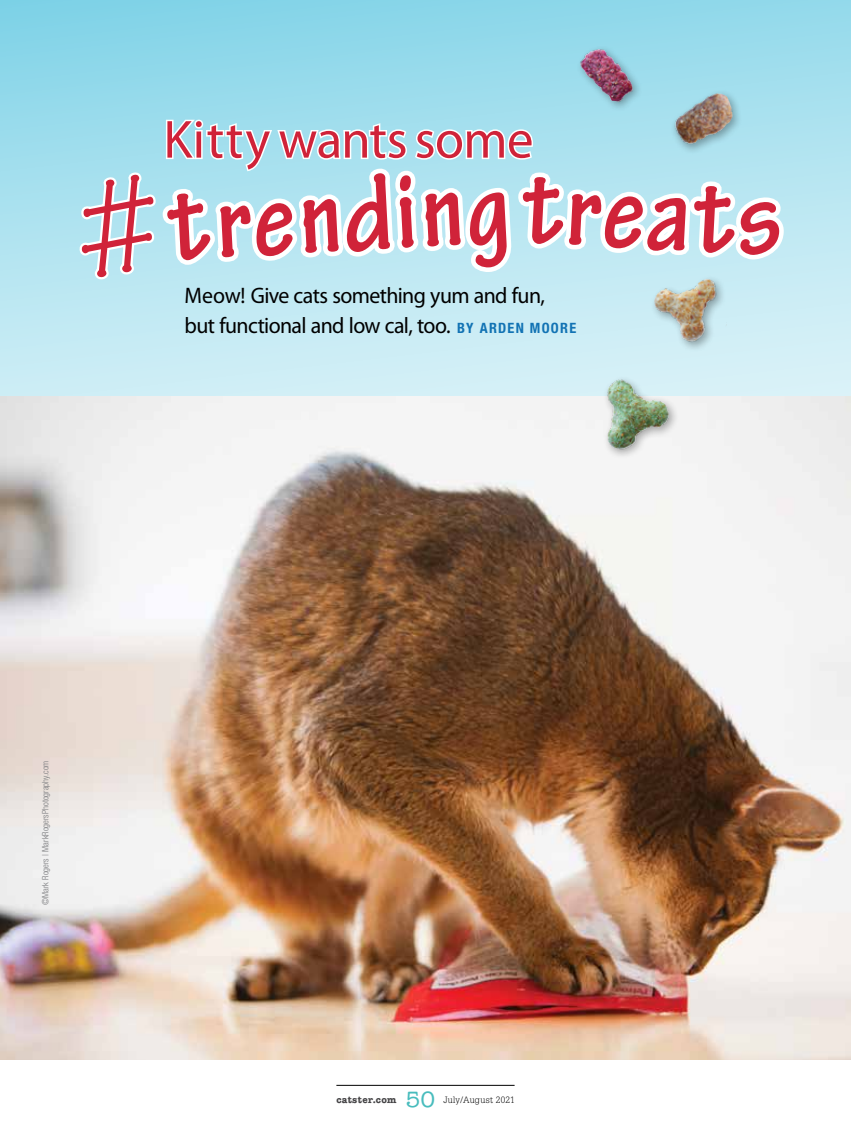
<style>
.page{position:relative;width:851px;height:1134px;background:#fff}
.page>*{position:absolute;margin:0;border:0;box-sizing:border-box;transform-origin:0 0}
.t1{font:700 condensed 114.75px "Tekton Pro";color:#d02339}
.t2{font:54px "Myriad Pro";letter-spacing:-.01em;color:#d02339}
.t3{font:22.5px/30px "Myriad Pro";letter-spacing:-.025em;color:#000}
.t4{font:500 22.5px "American Typewriter Std";color:#48bcbd}
.t5{font:700 9.45px "American Typewriter Std";letter-spacing:.035em;color:#464547}
.t6{font:300 9px "Glypha LT Std";letter-spacing:.04em;color:#000}
.t7{font:300 condensed 8.7px "Helvetica Neue LT Std";color:#77787b}
.s1{font-family:"Helvetica Neue LT Std";font-weight:700;font-stretch:condensed;font-size:14.25px;color:#1273b4}
</style>
<div class="page">
<hr style="left:336px;top:1085px;width:178px;height:1px;background:#000">
<img style="left:0;top:396px;width:850px;height:664px">
<div style="left:0;top:0;width:850px;height:396px;background:linear-gradient(to bottom,#89d6e9,#d6f1f7)"></div>
<svg style="left:69px;top:0;width:720px;height:592px"></svg>
<h2 class="t2" style="left:163px;top:110px;width:371px">Kitty wants some</h2>
<h1 class="t1" style="left:164px;top:157px;width:345px;rotate:-3deg">trending</h1>
<h1 class="t1" style="left:525px;top:139px;width:262px;rotate:3deg">treats</h1>
<p class="t3" style="left:184px;top:281px;width:393px">Meow! Give cats something yum and fun, but functional and low cal, too. <span class="s1">BY ARDEN MOORE</span></p>
<p class="t7" style="left:41px;top:905px;width:146px;rotate:-90deg">©Mark Rogers | MarkRogersPhotography.com</p>
<p class="t5" style="left:336px;top:1094px;width:62px">catster.com</p>
<p class="t4" style="left:405px;top:1087px;width:31px">50</p>
<p class="t6" style="left:443px;top:1094px;width:73px">July/August 2021</p>
</div>
